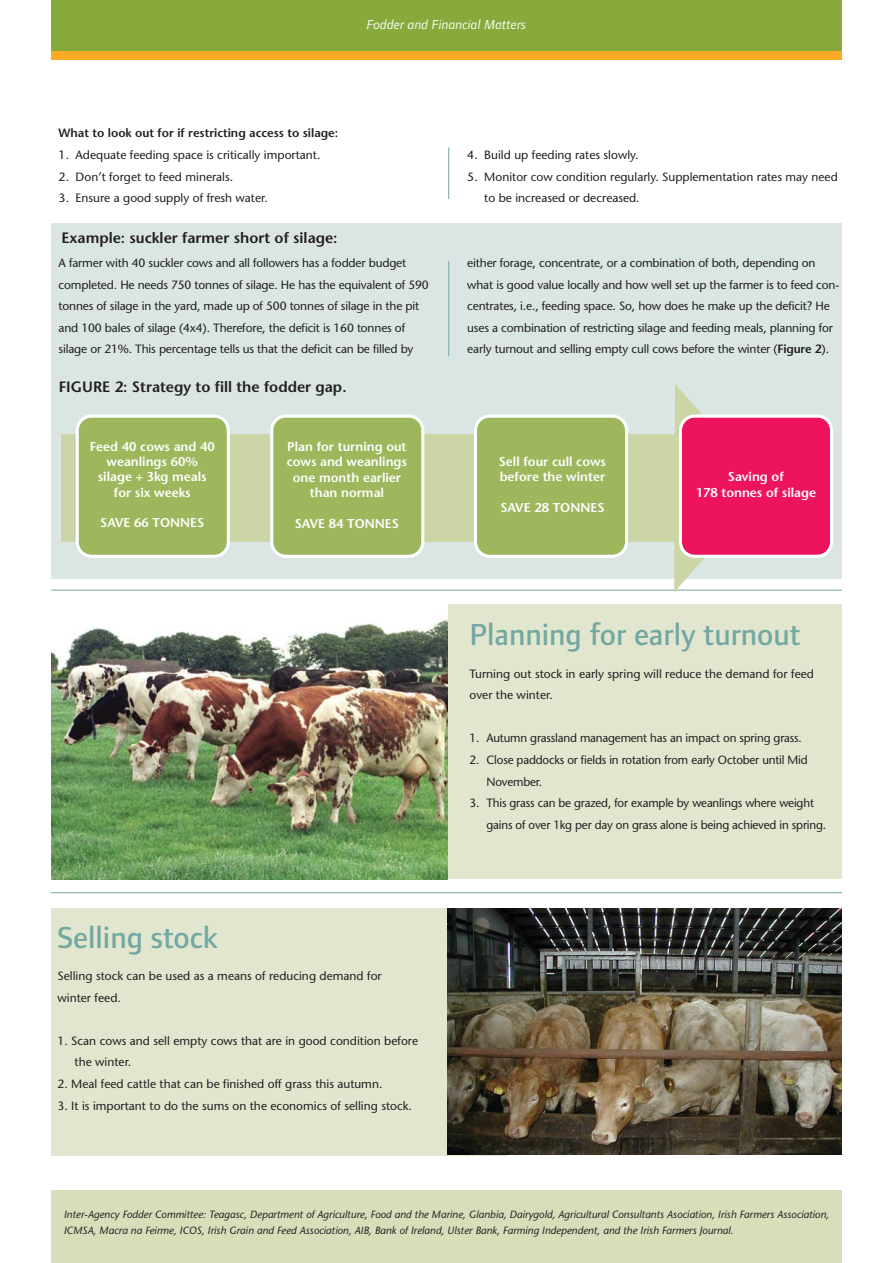
<style>
.page{position:relative;width:893px;height:1263px;background:#fff}
.page>*{position:absolute;margin:0;border:0;box-sizing:border-box;transform-origin:0 0}
.t1{font:500 31.5px "Foundry Form Sans";color:#72a7a2}
.t2{font:600 15px "Stone Sans";color:#231f20}
.t3{font:italic 13.5px "Foundry Form Sans";letter-spacing:.01em;color:#fff}
.t4{font:600 12.75px/15.3px "Stone Sans";color:#fff;text-align:center}
.t5{font:12px/21.6px "Stone Sans";letter-spacing:-.015em;color:#231f20}
.t6{font:600 12px "Stone Sans";color:#231f20}
.t7{font:italic 10.5px/16.5px "Stone Sans";color:#231f20}
.s1{font-weight:600}
</style>
<div class="page">
<div style="left:419px;top:604px;width:423px;height:275px;background:#e2e6ce"></div>
<div style="left:51px;top:223px;width:791px;height:355px;background:#dbe6e4"></div>
<div style="left:51px;top:908px;width:456px;height:248px;background:#e2e6ce"></div>
<div style="left:51px;top:1191px;width:791px;height:72px;background:#d6deba"></div>
<div style="left:51px;top:0;width:791px;height:60px;background:#fbaa26"></div>
<div style="left:51px;top:0;width:791px;height:51px;background:#88aa3c"></div>
<hr style="left:51px;top:892px;width:791px;height:1px;background:#72a7a2">
<hr style="left:51px;top:590px;width:791px;height:1px;background:#72a7a2">
<div style="left:61px;top:434px;width:727px;height:108px;background:#cbd5a6"></div>
<svg style="left:76px;top:414px;width:154px;height:144px;background:#a6bd6a"></svg>
<svg style="left:270px;top:414px;width:154px;height:144px;background:#a6bd6a"></svg>
<svg style="left:474px;top:414px;width:154px;height:144px;background:#a6bd6a"></svg>
<svg style="left:674px;top:384px;width:159px;height:208px"></svg>
<hr style="left:448px;top:147px;width:1px;height:52px;background:#72a7a2">
<img style="left:448px;top:908px;width:394px;height:247px">
<img style="left:51px;top:604px;width:397px;height:275px">
<hr style="left:448px;top:261px;width:1px;height:95px;background:#72a7a2">
<p class="t3" style="left:367px;top:20px;width:161px">Fodder and Financial Matters</p>
<p class="t6" style="left:59px;top:129px;width:281px">What to look out for if restricting access to silage:</p>
<p class="t5" style="left:59px;top:145px;width:263px">1. Adequate feeding space is critically important.</p>
<p class="t5" style="left:59px;top:167px;width:176px">2. Don’t forget to feed minerals.</p>
<p class="t5" style="left:59px;top:189px;width:211px">3. Ensure a good supply of fresh water.</p>
<p class="t5" style="left:467px;top:145px;width:173px">4. Build up feeding rates slowly.</p>
<p class="t5" style="left:484px;top:167px;width:355px;text-indent:-17px">5. Monitor cow condition regularly. Supplementation rates may need to be increased or decreased.</p>
<p class="t2" style="left:62px;top:232px;width:278px">Example: suckler farmer short of silage:</p>
<p class="t5" style="left:59px;top:253px;width:372px">A farmer with 40 suckler cows and all followers has a fodder budget completed. He needs 750 tonnes of silage. He has the equivalent of 590 tonnes of silage in the yard, made up of 500 tonnes of silage in the pit and 100 bales of silage (4x4). Therefore, the deficit is 160 tonnes of silage or 21%. This percentage tells us that the deficit can be filled by</p>
<p class="t5" style="left:467px;top:253px;width:374px">either forage, concentrate, or a combination of both, depending on what is good value locally and how well set up the farmer is to feed con&shy;centrates, i.e., feeding space. So, how does he make up the deficit? He uses a combination of restricting silage and feeding meals, planning for early turnout and selling empty cull cows before the winter (<span class="s1">Figure 2</span>).</p>
<p class="t2" style="left:59px;top:380px;width:289px">FIGURE 2: Strategy to fill the fodder gap.</p>
<p class="t4" style="left:90px;top:440px;width:127px">Feed 40 cows and 40 weanlings 60% silage + 3kg meals for six weeks</p>
<p class="t4" style="left:100px;top:517px;width:106px">SAVE 66 TONNES</p>
<p class="t4" style="left:287px;top:440px;width:122px">Plan for turning out cows and weanlings one month earlier than normal</p>
<p class="t4" style="left:295px;top:517px;width:106px">SAVE 84 TONNES</p>
<h1 class="t1" style="left:58px;top:925px;width:162px">Selling stock</h1>
<p class="t5" style="left:58px;top:966px;width:326px">Selling stock can be used as a means of reducing demand for winter feed.</p>
<p class="t5" style="left:75px;top:1031px;width:345px;text-indent:-17px">1. Scan cows and sell empty cows that are in good condition before the winter.</p>
<p class="t5" style="left:58px;top:1074px;width:326px">2. Meal feed cattle that can be finished off grass this autumn.</p>
<p class="t5" style="left:58px;top:1096px;width:356px">3. It is important to do the sums on the economics of selling stock.</p>
<p class="t4" style="left:499px;top:455px;width:109px;text-align:left">Sell four cull cows before the winter</p>
<p class="t4" style="left:500px;top:501px;width:106px">SAVE 28 TONNES</p>
<p class="t4" style="left:696px;top:470px;width:122px">Saving of<br>178 tonnes of silage</p>
<h1 class="t1" style="left:469px;top:622px;width:333px">Planning for early turnout</h1>
<p class="t5" style="left:469px;top:664px;width:346px">Turning out stock in early spring will reduce the demand for feed over the winter.</p>
<p class="t5" style="left:469px;top:729px;width:334px">1. Autumn grassland management has an impact on spring grass.</p>
<p class="t5" style="left:486px;top:750px;width:323px;text-indent:-17px">2. Close paddocks or fields in rotation from early October until Mid<br>November.</p>
<p class="t5" style="left:486px;top:793px;width:341px;text-indent:-17px">3. This grass can be grazed, for example by weanlings where weight gains of over 1kg per day on grass alone is being achieved in spring.</p>
<p class="t7" style="left:64px;top:1207px;width:767px">Inter-Agency Fodder Committee: Teagasc, Department of Agriculture, Food and the Marine, Glanbia, Dairygold, Agricultural Consultants Asociation, Irish Farmers Association,<br>ICMSA, Macra na Feirme, ICOS, Irish Grain and Feed Association, AIB, Bank of Ireland, Ulster Bank, Farming Independent, and the Irish Farmers Journal.</p>
</div>
